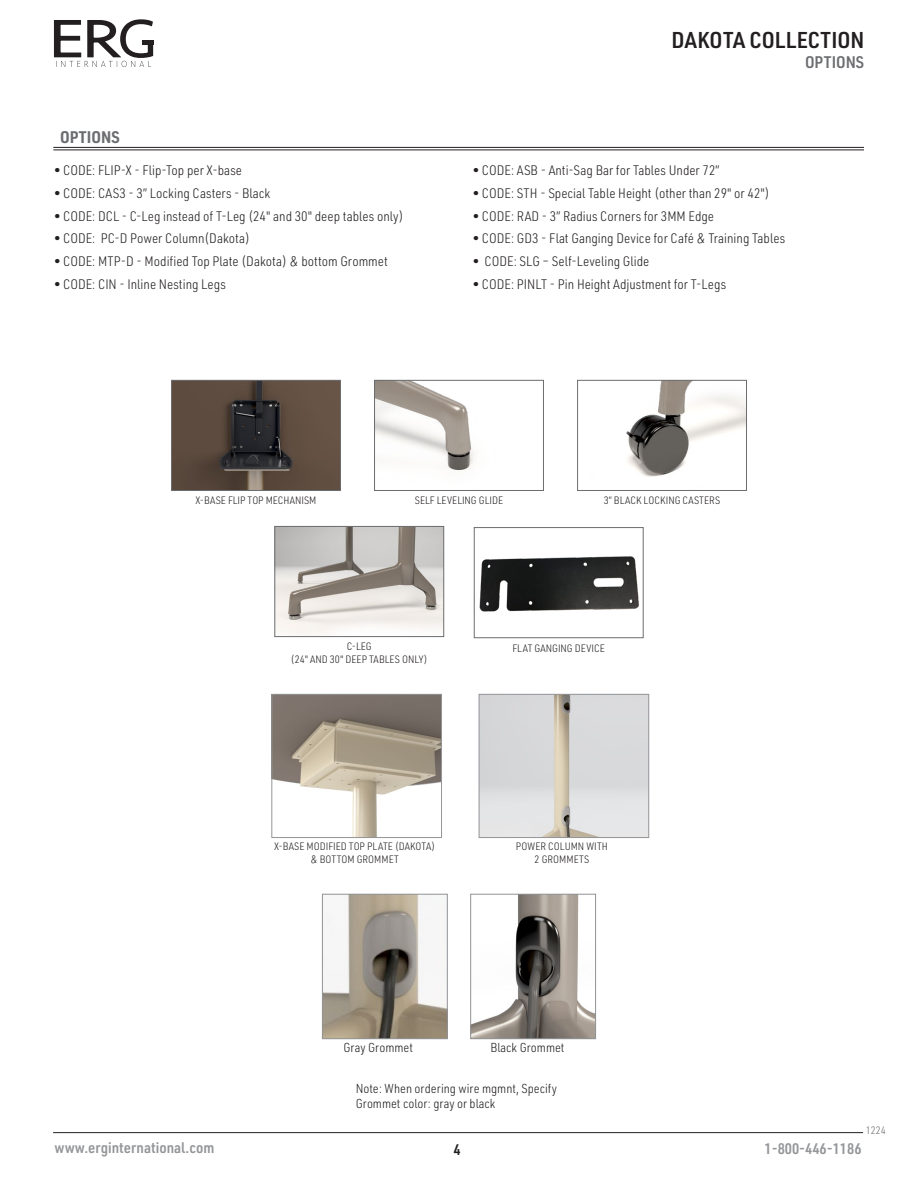
<style>
.page{position:relative;width:918px;height:1188px;background:#fff}
.page>*{position:absolute;margin:0;border:0;box-sizing:border-box;transform-origin:0 0}
.H_LT_PG_Header{font:600 22.5px "URWDIN Semi Cond";letter-spacing:.01em;color:#231f20}
.H_LT_PG_Header-2{font:600 16.5px "URWDIN Semi Cond";color:#6c6d70}
.NEW_Subhead_rule_below{font:700 16.5px "URWDIN Semi Cond";color:#6c6d70}
.t1{font:600 15px "URWDIN Semi Cond";color:#939598}
.t2{font:600 15px "URWDIN Semi Cond";color:#231f20}
.New_Option_Bullets{font:300 13.5px "URWDIN Semi Cond";color:#231f20}
.New_List_text{font:300 12.75px/15.3px "URWDIN Semi Cond";color:#231f20}
.NEW_Callout_7_point{font:300 10.5px/12.6px "URWDIN Semi Cond";color:#231f20;text-align:center}
.t3{font:300 10.5px "URWDIN Semi Cond";color:#6c6d70}
</style>
<div class="page">
<hr style="left:53px;top:1132px;width:810px;height:1px;background:#231f20">
<svg style="left:53px;top:19px;width:101px;height:48px"></svg>
<div style="left:142px;top:40px;width:11px;height:5px;background:#231f20"></div>
<hr style="left:53px;top:147px;width:811px;height:1px;background:#231f20">
<hr style="left:53px;top:150px;width:811px;height:1px;background:#231f20">
<img style="left:376px;top:382px;width:98px;height:89px">
<div style="left:374px;top:380px;width:170px;height:111px;border:1px solid #6c6d70"></div>
<img style="left:173px;top:382px;width:166px;height:107px">
<div style="left:171px;top:380px;width:170px;height:111px;border:1px solid #6c6d70"></div>
<img style="left:626px;top:382px;width:119px;height:95px">
<div style="left:577px;top:380px;width:170px;height:111px;border:1px solid #6c6d70"></div>
<img style="left:273px;top:696px;width:167px;height:140px">
<div style="left:271px;top:694px;width:171px;height:144px;border:1px solid #939598"></div>
<img style="left:481px;top:696px;width:166px;height:140px">
<div style="left:479px;top:694px;width:170px;height:144px;border:1px solid #939598"></div>
<img style="left:276px;top:528px;width:166px;height:107px">
<div style="left:274px;top:526px;width:170px;height:111px;border:1px solid #6c6d70"></div>
<img style="left:479px;top:556px;width:161px;height:56px">
<div style="left:474px;top:527px;width:170px;height:111px;border:1px solid #6c6d70"></div>
<img style="left:324px;top:896px;width:122px;height:141px">
<div style="left:322px;top:894px;width:126px;height:145px;border:1px solid #919396"></div>
<img style="left:472px;top:896px;width:122px;height:141px">
<div style="left:470px;top:894px;width:126px;height:145px;border:1px solid #919396"></div>
<p class="NEW_Subhead_rule_below" style="left:60px;top:125px;width:61px">OPTIONS</p>
<p class="New_Option_Bullets" style="left:54px;top:162px;width:190px">• CODE: FLIP-X - Flip-Top per X-base</p>
<p class="New_Option_Bullets" style="left:54px;top:184px;width:218px">• CODE: CAS3 - 3” Locking Casters - Black</p>
<p class="New_Option_Bullets" style="left:54px;top:207px;width:351px">• CODE: DCL - C-Leg instead of T-Leg (24" and 30" deep tables only)</p>
<p class="New_Option_Bullets" style="left:54px;top:230px;width:197px">• CODE: PC-D Power Column(Dakota)</p>
<p class="New_Option_Bullets" style="left:54px;top:252px;width:335px">• CODE: MTP-D - Modified Top Plate (Dakota) &amp; bottom Grommet</p>
<p class="New_Option_Bullets" style="left:54px;top:275px;width:173px">• CODE: CIN - Inline Nesting Legs</p>
<p class="H_LT_PG_Header" style="left:672px;top:25px;width:194px">DAKOTA COLLECTION</p>
<p class="H_LT_PG_Header-2" style="left:805px;top:51px;width:61px">OPTIONS</p>
<p class="New_Option_Bullets" style="left:473px;top:162px;width:248px">• CODE: ASB - Anti-Sag Bar for Tables Under 72”</p>
<p class="New_Option_Bullets" style="left:473px;top:184px;width:298px">• CODE: STH - Special Table Height (other than 29" or 42")</p>
<p class="New_Option_Bullets" style="left:473px;top:207px;width:243px">• CODE: RAD - 3” Radius Corners for 3MM Edge</p>
<p class="New_Option_Bullets" style="left:473px;top:230px;width:314px">• CODE: GD3 - Flat Ganging Device for Café &amp; Training Tables</p>
<p class="New_Option_Bullets" style="left:473px;top:252px;width:178px">• CODE: SLG – Self-Leveling Glide</p>
<p class="New_Option_Bullets" style="left:473px;top:275px;width:255px">• CODE: PINLT - Pin Height Adjustment for T-Legs</p>
<p class="NEW_Callout_7_point" style="left:196px;top:494px;width:122px">X-BASE FLIP TOP MECHANISM</p>
<p class="NEW_Callout_7_point" style="left:415px;top:494px;width:90px">SELF LEVELING GLIDE</p>
<p class="NEW_Callout_7_point" style="left:604px;top:494px;width:118px">3” BLACK LOCKING CASTERS</p>
<p class="NEW_Callout_7_point" style="left:347px;top:640px;width:26px">C-LEG</p>
<p class="NEW_Callout_7_point" style="left:291px;top:653px;width:138px">(24" AND 30" DEEP TABLES ONLY)</p>
<p class="NEW_Callout_7_point" style="left:513px;top:641px;width:94px">FLAT GANGING DEVICE</p>
<p class="NEW_Callout_7_point" style="left:274px;top:840px;width:163px">X-BASE MODIFIED TOP PLATE (DAKOTA) &amp; BOTTOM GROMMET</p>
<p class="NEW_Callout_7_point" style="left:516px;top:840px;width:93px">POWER COLUMN WITH<br>2 GROMMETS</p>
<p class="New_List_text" style="left:344px;top:1039px;width:71px">Gray Grommet</p>
<p class="New_List_text" style="left:491px;top:1039px;width:75px">Black Grommet</p>
<p class="New_List_text" style="left:356px;top:1080px;width:203px">Note: When ordering wire mgmnt, Specify<br>Grommet color: gray or black</p>
<p class="t3" style="left:866px;top:1124px;width:22px">1224</p>
<p class="t1" style="left:55px;top:1138px;width:161px">www.erginternational.com</p>
<p class="t1" style="left:765px;top:1138px;width:99px">1-800-446-1186</p>
<p class="t2" style="left:453px;top:1140px;width:9px">4</p>
</div>
